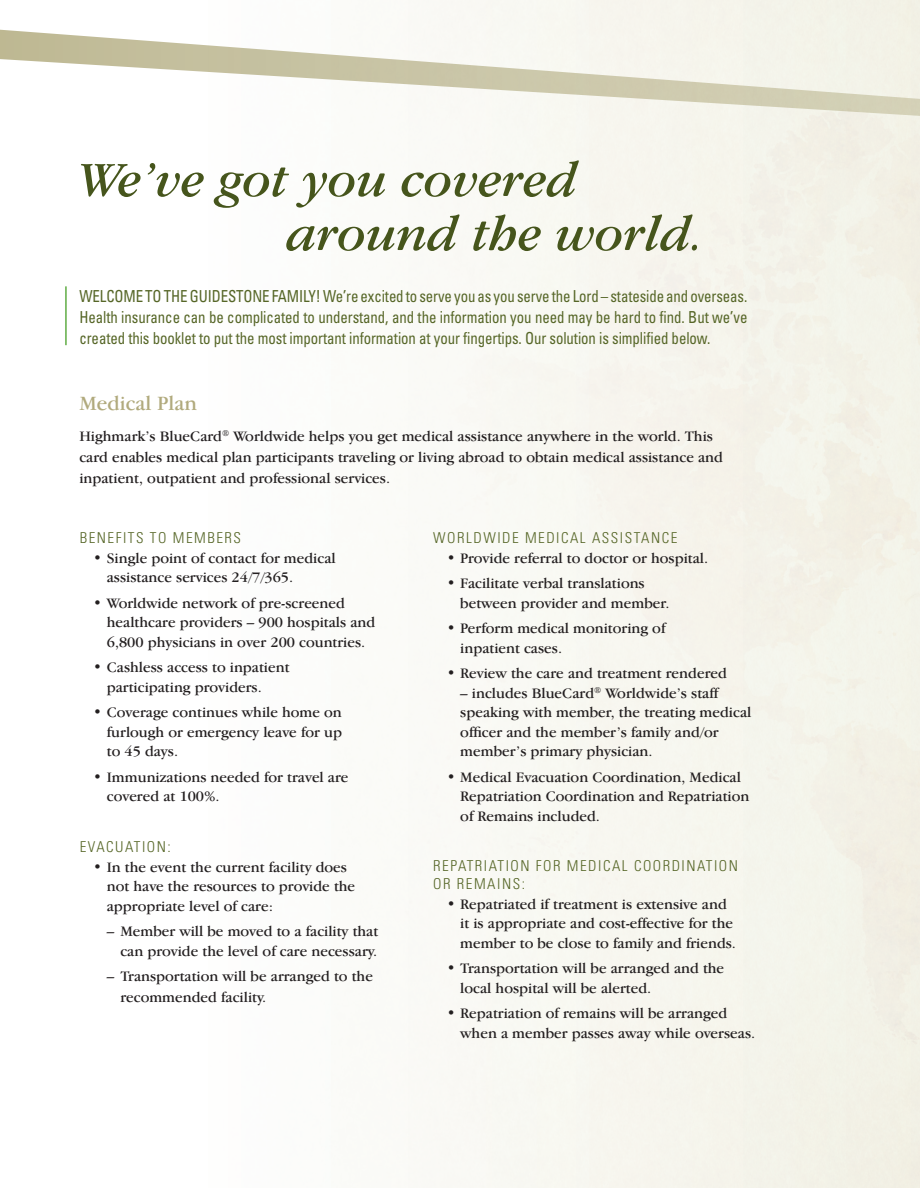
<style>
.page{position:relative;width:920px;height:1188px;background:#fff}
.page>*{position:absolute;margin:0;border:0;box-sizing:border-box;transform-origin:0 0}
.Heading_2{font:italic 50.85px/54px "Garamond IT Cby BT";color:#46551c}
.t1{font:21px "Garamond IT Cby BT";color:#b1aa7d}
.Body_Copy{font:condensed 16.5px/21px "Univers";letter-spacing:-.005em;color:#566627;text-align:justify;scale:.9 1}
.bullets{font:15px/19.5px "Garamond IT Cby BT";color:#231f20}
.Sub_Univers{font:300 condensed 15px/18px "Univers";letter-spacing:.1em;color:#566627}
</style>
<div class="page">
<hr style="left:65px;top:286px;width:2px;height:59px;background:#60ad45">
<svg style="left:918px;top:165px;width:2px;height:72px"></svg>
<svg style="left:0;top:29px;width:920px;height:136px"></svg>
<p class="Heading_2" style="left:286px;top:152px;width:420px;text-indent:-207px">We’ve got you covered around the world.</p>
<p class="Body_Copy" style="left:79px;top:285px;width:743px">WELCOME TO THE GUIDESTONE FAMILY!We’re excited to serve you as you serve the Lord – stateside and overseas.<br>Health insurance can be complicated to understand, and the information you need may be hard to find. But we’ve created this booklet to put the most important information at your fingertips. Our solution is simplified below.</p>
<p class="t1" style="left:79px;top:390px;width:119px">Medical Plan</p>
<p class="bullets" style="left:79px;top:425px;width:645px;line-height:21px">Highmark’s BlueCard<sup>®</sup> Worldwide helps you get medical assistance anywhere in the world. This card enables medical plan participants traveling or living abroad to obtain medical assistance and inpatient, outpatient and professional services.</p>
<p class="Sub_Univers" style="left:80px;top:528px;width:163px">BENEFITS TO MEMBERS</p>
<p class="bullets" style="left:107px;top:547px;width:230px;text-indent:-14px">• Single point of contact for medical assistance services 24/7/365.</p>
<p class="bullets" style="left:107px;top:592px;width:270px;text-indent:-14px">• Worldwide network of pre-screened healthcare providers – 900 hospitals and<br>6,800 physicians in over 200 countries.</p>
<p class="bullets" style="left:107px;top:657px;width:184px;text-indent:-14px">• Cashless access to inpatient participating providers.</p>
<p class="bullets" style="left:107px;top:702px;width:237px;text-align:justify;text-indent:-14px">• Coverage continues while home on furlough or emergency leave for up to 45 days.</p>
<p class="bullets" style="left:107px;top:766px;width:243px;text-indent:-14px">• Immunizations needed for travel are covered at 100%.</p>
<p class="Sub_Univers" style="left:80px;top:837px;width:92px">EVACUATION:</p>
<p class="bullets" style="left:107px;top:856px;width:250px;text-indent:-14px">• In the event the current facility does not have the resources to provide the appropriate level of care:</p>
<p class="bullets" style="left:107px;top:921px;width:273px;text-align:right">– Member will be moved to a facility that can provide the level of care necessary.</p>
<p class="bullets" style="left:120px;top:965px;width:254px;line-height:21px;text-indent:-14px">– Transportation will be arranged to the recommended facility.</p>
<p class="Sub_Univers" style="left:433px;top:528px;width:245px">WORLDWIDE MEDICAL ASSISTANCE</p>
<p class="bullets" style="left:447px;top:547px;width:263px">• Provide referral to doctor or hospital.</p>
<p class="bullets" style="left:460px;top:573px;width:211px;text-indent:-14px">• Facilitate verbal translations between provider and member.</p>
<p class="bullets" style="left:460px;top:618px;width:207px;text-indent:-14px">• Perform medical monitoring of inpatient cases.</p>
<p class="bullets" style="left:447px;top:663px;width:281px">• Review the care and treatment rendered</p>
<p class="bullets" style="left:460px;top:682px;width:292px">– includes BlueCard<sup>®</sup> Worldwide’s staff speaking with member, the treating medical officer and the member’s family and/or member’s primary physician.</p>
<p class="bullets" style="left:460px;top:766px;width:290px;text-indent:-14px">• Medical Evacuation Coordination, Medical<br>Repatriation Coordination and Repatriation of Remains included.</p>
<p class="Sub_Univers" style="left:433px;top:856px;width:306px">REPATRIATION FOR MEDICAL COORDINATION<br>OR REMAINS:</p>
<p class="bullets" style="left:460px;top:893px;width:277px;text-indent:-14px">• Repatriated if treatment is extensive and it is appropriate and cost-effective for the member to be close to family and friends.</p>
<p class="bullets" style="left:460px;top:958px;width:265px;text-indent:-14px">• Transportation will be arranged and the local hospital will be alerted.</p>
<p class="bullets" style="left:460px;top:1003px;width:296px;text-indent:-14px">• Repatriation of remains will be arranged when a member passes away while overseas.</p>
</div>
